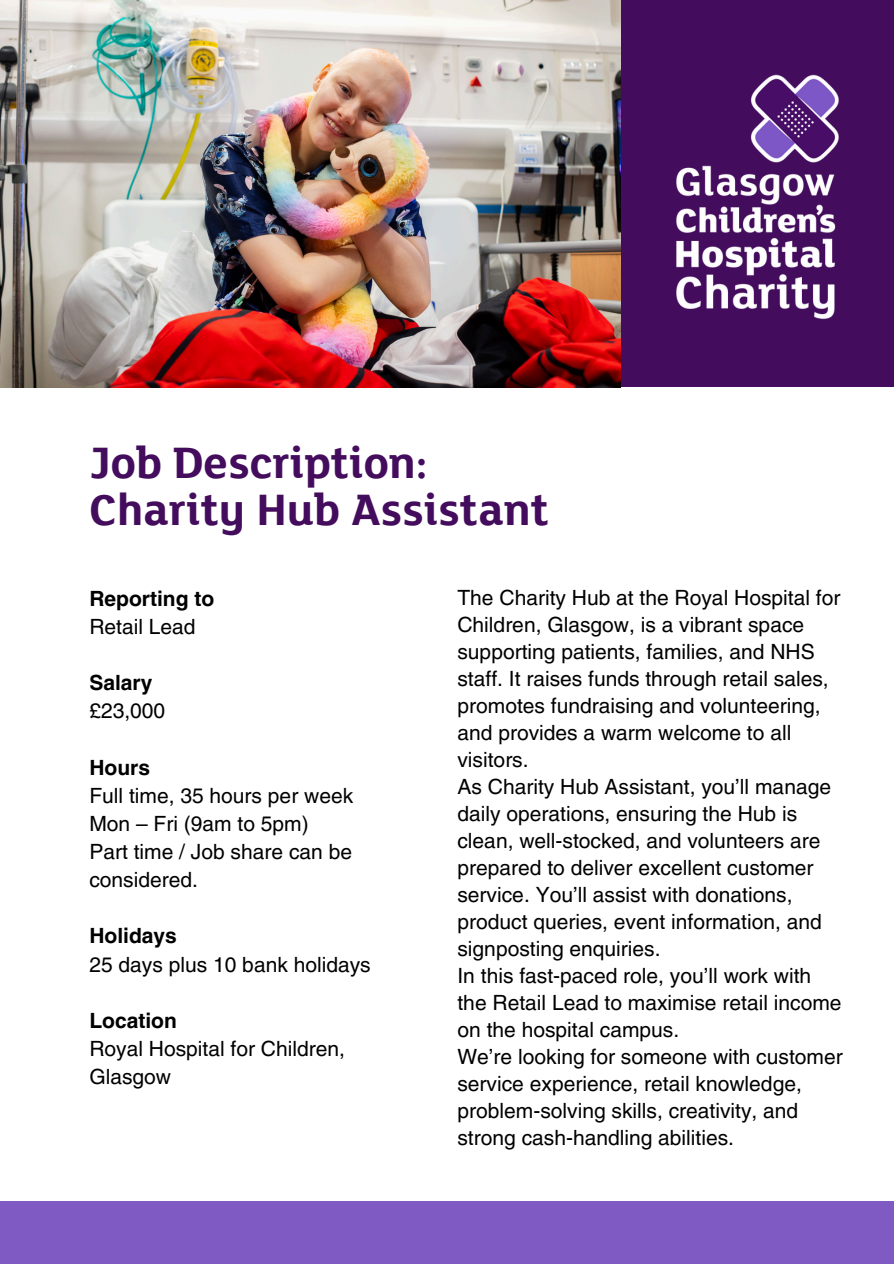
<style>
.page{position:relative;width:894px;height:1264px;background:#fff}
.page>*{position:absolute;margin:0;border:0;box-sizing:border-box;transform-origin:0 0}
.t1{font:700 47.25px/47.2px "FS Lola";color:#440c5c}
.t2{font:21px/27px "Helvetica LT Pro";color:#000}
.t3{font:700 21px "Helvetica LT Pro";color:#000}
</style>
<div class="page">
<div style="left:620px;top:0;width:273px;height:387px;background:#440c5c"></div>
<img style="left:676px;top:74px;width:163px;height:246px">
<div style="left:0;top:1200px;width:893px;height:63px;background:#7e5ac2"></div>
<img style="left:0;top:0;width:620px;height:387px">
<p class="t1" style="left:89px;top:439px;width:461px">Job Description:<br>Charity Hub Assistant</p>
<p class="t3" style="left:89px;top:590px;width:126px">Reporting to</p>
<h1 class="t2" style="left:89px;top:615px;width:108px">Retail Lead</h1>
<p class="t3" style="left:89px;top:675px;width:65px">Salary</p>
<p class="t2" style="left:89px;top:699px;width:77px">£23,000</p>
<p class="t3" style="left:89px;top:759px;width:62px">Hours</p>
<p class="t2" style="left:89px;top:783px;width:265px">Full time, 35 hours per week</p>
<p class="t2" style="left:89px;top:812px;width:221px">Mon – Fri (9am to 5pm)</p>
<p class="t2" style="left:89px;top:839px;width:264px;line-height:28.2px">Part time / Job share can be considered.</p>
<p class="t3" style="left:89px;top:928px;width:89px">Holidays</p>
<p class="t2" style="left:89px;top:952px;width:283px">25 days plus 10 bank holidays</p>
<p class="t3" style="left:89px;top:1012px;width:89px">Location</p>
<p class="t2" style="left:89px;top:1037px;width:257px">Royal Hospital for Children,</p>
<p class="t2" style="left:89px;top:1065px;width:83px">Glasgow</p>
<p class="t2" style="left:457px;top:586px;width:384px">The Charity Hub at the Royal Hospital for Children, Glasgow, is a vibrant space supporting patients, families, and NHS staff. It raises funds through retail sales, promotes fundraising and volunteering, and provides a warm welcome to all visitors.</p>
<p class="t2" style="left:457px;top:775px;width:375px">As Charity Hub Assistant, you’ll manage daily operations, ensuring the Hub is clean, well-stocked, and volunteers are prepared to deliver excellent customer service. You’ll assist with donations, product queries, event information, and signposting enquiries.</p>
<p class="t2" style="left:457px;top:964px;width:385px">In this fast-paced role, you’ll work with the Retail Lead to maximise retail income on the hospital campus.</p>
<p class="t2" style="left:457px;top:1045px;width:386px">We’re looking for someone with customer service experience, retail knowledge, problem-solving skills, creativity, and strong cash-handling abilities.</p>
</div>
